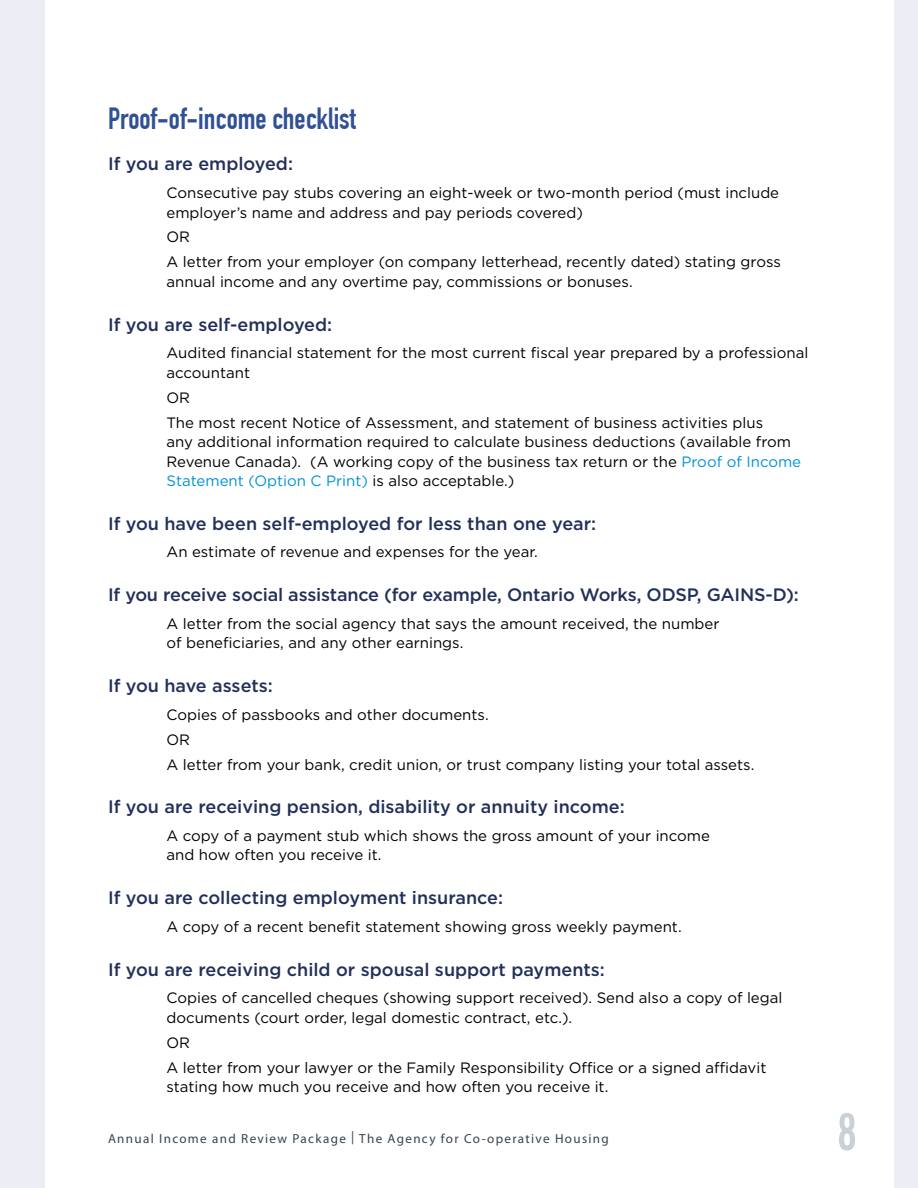
<style>
.page{position:relative;width:918px;height:1188px;background:#fff}
.page>*{position:absolute;margin:0;border:0;box-sizing:border-box;transform-origin:0 0}
.t1{font:51.15px "Alternate Gothic No 2 TL";color:#c9d0d6}
.sub2{font:700 30px "DIN Condensed";color:#315095}
.mini-sub_2{font:500 18px "Gotham";color:#22305a}
.text{font:15px/19.5px "Gotham";color:#000}
.t2{font:13.2px "Myriad Pro";letter-spacing:.1em;color:#38444e}
.s1{color:#0093d8}
</style>
<div class="page">
<div style="left:0;top:0;width:45px;height:1188px;background:#ededf6"></div>
<div style="left:894px;top:0;width:24px;height:1188px;background:#ededf6"></div>
<p class="sub2" style="left:108px;top:101px;width:249px">Proof-of-income checklist</p>
<p class="mini-sub_2" style="left:108px;top:152px;width:187px">If you are employed:</p>
<p class="text" style="left:166px;top:183px;width:614px">Consecutive pay stubs covering an eight-week or two-month period (must include employer’s name and address and pay periods covered)</p>
<p class="text" style="left:166px;top:227px;width:25px">OR</p>
<p class="text" style="left:166px;top:252px;width:616px">A letter from your employer (on company letterhead, recently dated) stating gross annual income and any overtime pay, commissions or bonuses.</p>
<p class="mini-sub_2" style="left:108px;top:313px;width:226px">If you are self-employed:</p>
<p class="text" style="left:166px;top:343px;width:643px">Audited financial statement for the most current fiscal year prepared by a professional accountant</p>
<p class="text" style="left:166px;top:387px;width:25px">OR</p>
<p class="text" style="left:166px;top:412px;width:636px">The most recent Notice of Assessment, and statement of business activities plus<br>any additional information required to calculate business deductions (available from Revenue Canada). (A working copy of the business tax return or the <span class="s1">Proof of Income Statement (Option C Print)</span> is also acceptable.)</p>
<p class="mini-sub_2" style="left:108px;top:512px;width:490px">If you have been self-employed for less than one year:</p>
<p class="text" style="left:166px;top:542px;width:373px">An estimate of revenue and expenses for the year.</p>
<p class="mini-sub_2" style="left:108px;top:583px;width:692px">If you receive social assistance (for example, Ontario Works, ODSP, GAINS-D):</p>
<p class="text" style="left:166px;top:613px;width:555px">A letter from the social agency that says the amount received, the number of beneficiaries, and any other earnings.</p>
<p class="mini-sub_2" style="left:108px;top:674px;width:166px">If you have assets:</p>
<p class="text" style="left:166px;top:704px;width:324px">Copies of passbooks and other documents.</p>
<p class="text" style="left:166px;top:729px;width:25px">OR</p>
<p class="text" style="left:166px;top:754px;width:589px">A letter from your bank, credit union, or trust company listing your total assets.</p>
<p class="mini-sub_2" style="left:108px;top:795px;width:518px">If you are receiving pension, disability or annuity income:</p>
<p class="text" style="left:166px;top:826px;width:545px">A copy of a payment stub which shows the gross amount of your income and how often you receive it.</p>
<p class="mini-sub_2" style="left:108px;top:886px;width:397px">If you are collecting employment insurance:</p>
<p class="text" style="left:166px;top:916px;width:517px">A copy of a recent benefit statement showing gross weekly payment.</p>
<p class="mini-sub_2" style="left:108px;top:958px;width:498px">If you are receiving child or spousal support payments:</p>
<p class="text" style="left:166px;top:988px;width:617px">Copies of cancelled cheques (showing support received). Send also a copy of legal documents (court order, legal domestic contract, etc.).</p>
<p class="text" style="left:166px;top:1032px;width:25px">OR</p>
<p class="text" style="left:166px;top:1057px;width:601px">A letter from your lawyer or the Family Responsibility Office or a signed affidavit stating how much you receive and how often you receive it.</p>
<p class="t2" style="left:108px;top:1130px;width:502px">Annual Income and Review Package | The Agency for Co-operative Housing</p>
<h1 class="t1" style="left:837px;top:1104px;width:21px">8</h1>
</div>
